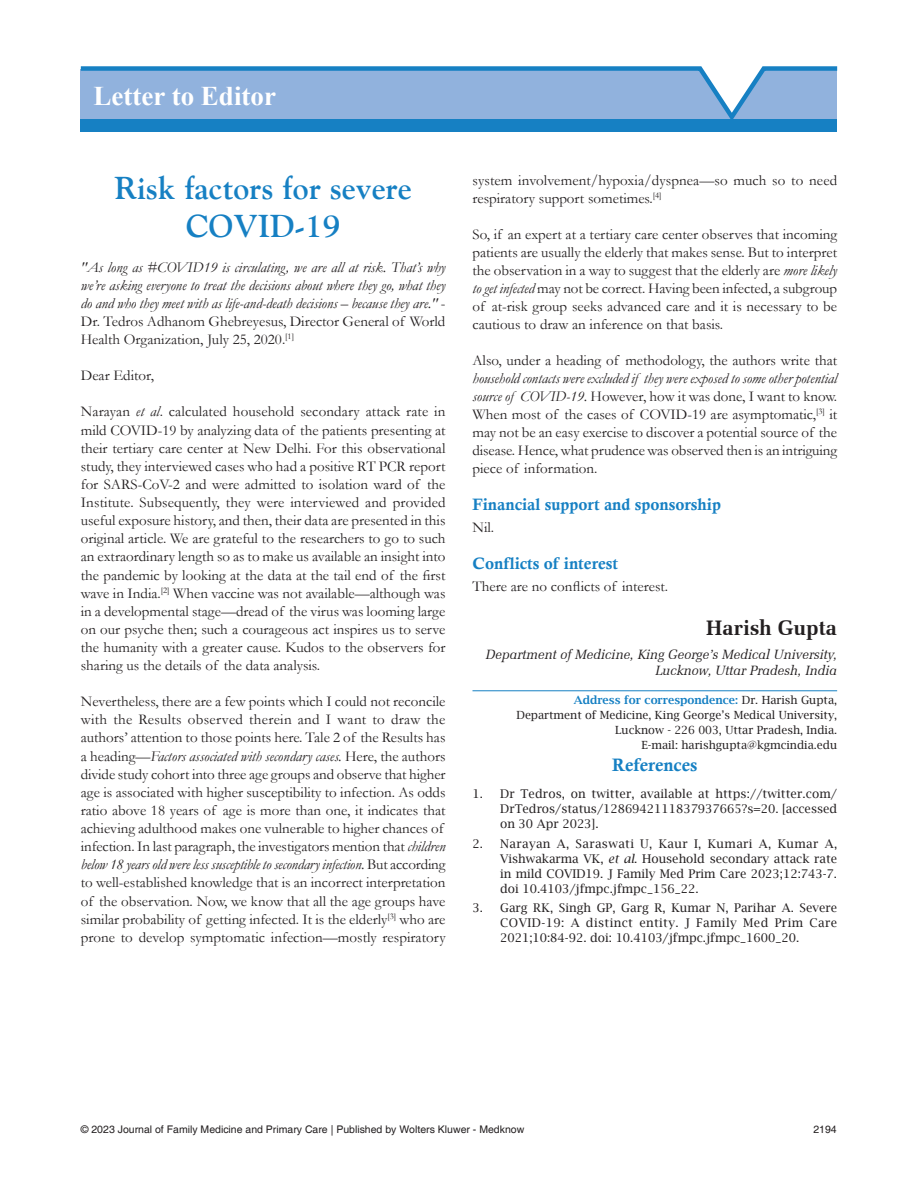
<style>
.page{position:relative;width:918px;height:1188px;background:#fff}
.page>*{position:absolute;margin:0;border:0;box-sizing:border-box;transform-origin:0 0}
.AT{font:700 31.5px/37.7px "Goudy";color:#1680c3;text-align:center}
.AH{font:700 27px "Times New Roman";color:#fff}
.AU{font:700 21px "Zapf Elliptical 711 BT";color:#231f20}
.t1{font:18px "Calis MT Bol";color:#1680c3}
.t2{font:16.5px "Calis MT Bol";color:#1680c3}
.TX{font:15px/18.1px "Garamond";color:#231f20;text-align:justify}
.TX-2{font:italic 15px/18.1px "Garamond";color:#231f20;text-align:justify}
.AFF{font:italic 13.5px/16.2px "Zapf Elliptical 711 BT";color:#231f20;text-align:right}
.REF{font:12px/15px "Lucida Bright";color:#231f20;text-align:justify}
.ADD{font:11.25px/15px "Lucida Bright";color:#231f20;text-align:right}
.RF{font:10.5px "Helvetica";color:#231f20}
.s1{font-style:normal}
.s2{font-style:italic}
.s3{font-weight:600;color:#1680c3}
</style>
<div class="page">
<svg style="left:80px;top:66px;width:758px;height:59px;fill:#91b2dd"></svg>
<div style="left:81px;top:119px;width:756px;height:13px;background:#1680c3"></div>
<hr style="left:472px;top:690px;width:365px;height:1px;background:#1680c3">
<p class="AH" style="left:94px;top:77px;width:184px">Letter to Editor</p>
<p class="AT" style="left:114px;top:169px;width:299px">Risk factors for severe<br>COVID‑19</p>
<p class="TX-2" style="left:81px;top:258px;width:366px">"As long as #COVID19 is circulating, we are all at risk. That’s why we’re asking everyone to treat the decisions about where they go, what they do and who they meet with as life-and-death decisions – because they are." <span class="s1">- Dr. Tedros Adhanom Ghebreyesus, Director General of World Health Organization, July 25, 2020.</span><sup>[1]</sup></p>
<p class="TX" style="left:81px;top:366px;width:75px">Dear Editor,</p>
<p class="TX" style="left:81px;top:402px;width:366px">Narayan <span class="s2">et al</span>. calculated household secondary attack rate in mild COVID‑19 by analyzing data of the patients presenting at their tertiary care center at New Delhi. For this observational study, they interviewed cases who had a positive RT PCR report for SARS‑CoV‑2 and were admitted to isolation ward of the Institute. Subsequently, they were interviewed and provided useful exposure history, and then, their data are presented in this original article. We are grateful to the researchers to go to such an extraordinary length so as to make us available an insight into the pandemic by looking at the data at the tail end of the first wave in India.<sup>[2]</sup> When vaccine was not available—although was in a developmental stage—dread of the virus was looming large on our psyche then; such a courageous act inspires us to serve the humanity with a greater cause. Kudos to the observers for sharing us the details of the data analysis.</p>
<p class="TX" style="left:81px;top:692px;width:366px;text-align:left">Nevertheless, there are a few points which I could not reconcile with the Results observed therein and I want to draw the authors’ attention to those points here. Tale 2 of the Results has a heading—<span class="s2">Factors associated with secondary cases.</span> Here, the authors divide study cohort into three age groups and observe that higher age is associated with higher susceptibility to infection. As odds ratio above 18 years of age is more than one, it indicates that achieving adulthood makes one vulnerable to higher chances of infection. In last paragraph, the investigators mention that <span class="s2">children below 18 years old were less susceptible to secondary infection.</span> But according to well‑established knowledge that is an incorrect interpretation of the observation. Now, we know that all the age groups have similar probability of getting infected. It is the elderly<sup>[3]</sup> who are prone to develop symptomatic infection—mostly respiratory</p>
<p class="TX" style="left:472px;top:171px;width:366px">system involvement/hypoxia/dyspnea—so much so to need respiratory support sometimes.<sup>[4]</sup></p>
<p class="TX" style="left:472px;top:225px;width:366px">So, if an expert at a tertiary care center observes that incoming patients are usually the elderly that makes sense. But to interpret the observation in a way to suggest that the elderly are <span class="s2">more likely to get infected</span> may not be correct. Having been infected, a subgroup of at‑risk group seeks advanced care and it is necessary to be cautious to draw an inference on that basis.</p>
<p class="TX" style="left:472px;top:351px;width:366px">Also, under a heading of methodology, the authors write that <span class="s2">household contacts were excluded if they were exposed to some other potential source of COVID‑19.</span> However, how it was done, I want to know.<br>When most of the cases of COVID‑19 are asymptomatic,<sup>[3]</sup> it may not be an easy exercise to discover a potential source of the disease. Hence, what prudence was observed then is an intriguing piece of information.</p>
<h2 class="t2" style="left:472px;top:495px;width:250px">Financial support and sponsorship</h2>
<p class="TX" style="left:472px;top:518px;width:23px">Nil.</p>
<h2 class="t2" style="left:472px;top:554px;width:147px">Conflicts of interest</h2>
<p class="TX" style="left:472px;top:577px;width:197px">There are no conflicts of interest.</p>
<p class="AU" style="left:706px;top:615px;width:132px">Harish Gupta</p>
<p class="AFF" style="left:486px;top:646px;width:353px">Department of Medicine, King George’s Medical University,<br>Lucknow, Uttar Pradesh, India</p>
<p class="ADD" style="left:516px;top:692px;width:322px"><span class="s3">Address for correspondence:</span> Dr. Harish Gupta, Department of Medicine, King George’s Medical University, Lucknow ‑ 226 003, Uttar Pradesh, India.<br>E‑mail: harishgupta@kgmcindia.edu</p>
<h1 class="t1" style="left:612px;top:754px;width:87px">References</h1>
<p class="REF" style="left:500px;top:786px;width:339px;text-indent:-28px">1. Dr Tedros, on twitter, available at https://twitter.com/ DrTedros/status/1286942111837937665?s=20. [accessed on 30 Apr 2023].</p>
<p class="REF" style="left:500px;top:836px;width:339px;text-indent:-28px">2. Narayan A, Saraswati U, Kaur I, Kumari A, Kumar A, Vishwakarma VK, <span class="s2">et al</span>. Household secondary attack rate in mild COVID19. J Family Med Prim Care 2023;12:743-7. doi 10.4103/jfmpc.jfmpc_156_22.</p>
<p class="REF" style="left:500px;top:900px;width:339px;text-indent:-28px">3. Garg RK, Singh GP, Garg R, Kumar N, Parihar A. Severe COVID-19: A distinct entity. J Family Med Prim Care 2021;10:84-92. doi: 10.4103/jfmpc.jfmpc_1600_20.</p>
<p class="RF" style="left:81px;top:1124px;width:445px">© 2023 Journal of Family Medicine and Primary Care | Published by Wolters Kluwer ‑ Medknow</p>
<p class="RF" style="left:813px;top:1124px;width:25px">2194</p>
</div>
